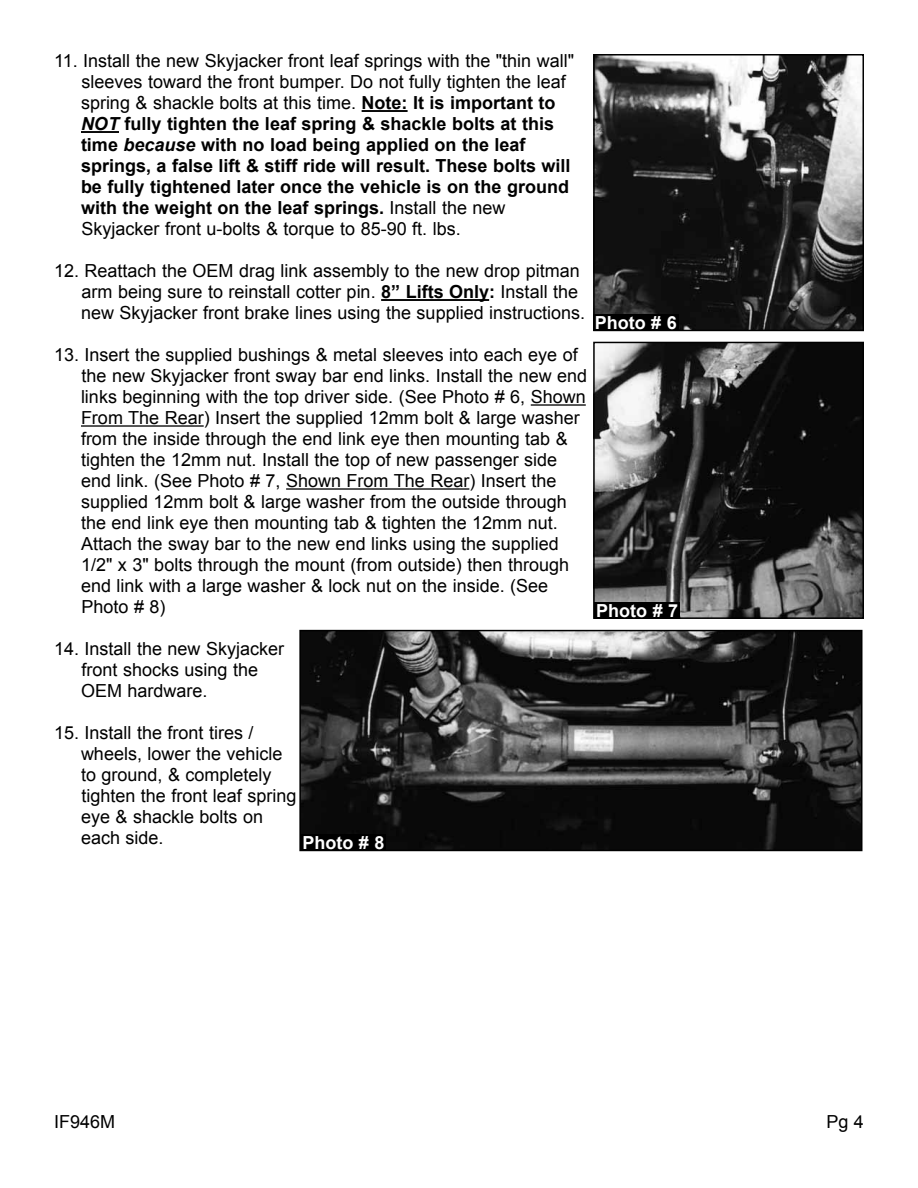
<style>
.page{position:relative;width:918px;height:1188px;background:#fff}
.page>*{position:absolute;margin:0;border:0;box-sizing:border-box;transform-origin:0 0}
.t1{font:18px/21px "Arial";color:#000}
.t2{font:700 18px/21px "Arial";color:#000}
.t3{font:700 18px "Arial";color:#fff}
.s1{font-weight:400}
.s2{font-style:italic}
.s3{font-weight:700}
</style>
<div class="page">
<hr style="left:362px;top:110px;width:46px;height:2px;background:#000">
<hr style="left:81px;top:131px;width:38px;height:2px;background:#000">
<hr style="left:381px;top:299px;width:108px;height:2px;background:#000">
<hr style="left:531px;top:404px;width:55px;height:2px;background:#000">
<hr style="left:81px;top:425px;width:123px;height:2px;background:#000">
<hr style="left:286px;top:488px;width:183px;height:2px;background:#000">
<img style="left:596px;top:57px;width:265px;height:271px">
<div style="left:593px;top:54px;width:271px;height:277px;border:2px solid #000"></div>
<img style="left:596px;top:345px;width:265px;height:271px">
<div style="left:593px;top:342px;width:271px;height:277px;border:2px solid #000"></div>
<img style="left:302px;top:633px;width:557px;height:215px">
<div style="left:299px;top:630px;width:563px;height:221px;border:2px solid #000"></div>
<div style="left:593px;top:315px;width:85px;height:16px;background:#000"></div>
<div style="left:595px;top:603px;width:85px;height:16px;background:#000"></div>
<div style="left:301px;top:834px;width:85px;height:16px;background:#000"></div>
<p class="t2" style="left:81px;top:51px;width:495px;text-indent:-27px"><span class="s1">11. Install the new Skyjacker front leaf springs with the "thin wall" sleeves toward the front bumper. Do not fully tighten the leaf spring &amp; shackle bolts at this time.</span> Note: It is important to <span class="s2">NOT</span> fully tighten the leaf spring &amp; shackle bolts at this time <span class="s2">because</span> with no load being applied on the leaf springs, a false lift &amp; stiff ride will result. These bolts will be fully tightened later once the vehicle is on the ground with the weight on the leaf springs. <span class="s1">Install the new Skyjacker front u-bolts &amp; torque to 85-90 ft. lbs.</span></p>
<p class="t1" style="left:81px;top:261px;width:506px;text-indent:-27px">12. Reattach the OEM drag link assembly to the new drop pitman arm being sure to reinstall cotter pin. <span class="s3">8” Lifts Only:</span> Install the new Skyjacker front brake lines using the supplied instructions.</p>
<p class="t1" style="left:81px;top:345px;width:508px;text-indent:-27px">13. Insert the supplied bushings &amp; metal sleeves into each eye of the new Skyjacker front sway bar end links. Install the new end links beginning with the top driver side. (See Photo # 6, Shown From The Rear) Insert the supplied 12mm bolt &amp; large washer from the inside through the end link eye then mounting tab &amp; tighten the 12mm nut. Install the top of new passenger side end link. (See Photo # 7, Shown From The Rear) Insert the supplied 12mm bolt &amp; large washer from the outside through the end link eye then mounting tab &amp; tighten the 12mm nut.<br>Attach the sway bar to the new end links using the supplied 1/2" x 3" bolts through the mount (from outside) then through end link with a large washer &amp; lock nut on the inside. (See Photo # 8)</p>
<p class="t1" style="left:81px;top:639px;width:205px;text-indent:-27px">14. Install the new Skyjacker front shocks using the<br>OEM hardware.</p>
<p class="t1" style="left:81px;top:723px;width:217px;text-indent:-27px">15. Install the front tires / wheels, lower the vehicle to ground, &amp; completely tighten the front leaf spring eye &amp; shackle bolts on each side.</p>
<p class="t3" style="left:302px;top:831px;width:84px">Photo # 8</p>
<p class="t3" style="left:595px;top:311px;width:84px">Photo # 6</p>
<p class="t3" style="left:596px;top:599px;width:84px">Photo # 7</p>
<p class="t1" style="left:54px;top:1111px;width:63px">IF946M</p>
<p class="t1" style="left:826px;top:1111px;width:39px">Pg 4</p>
</div>
